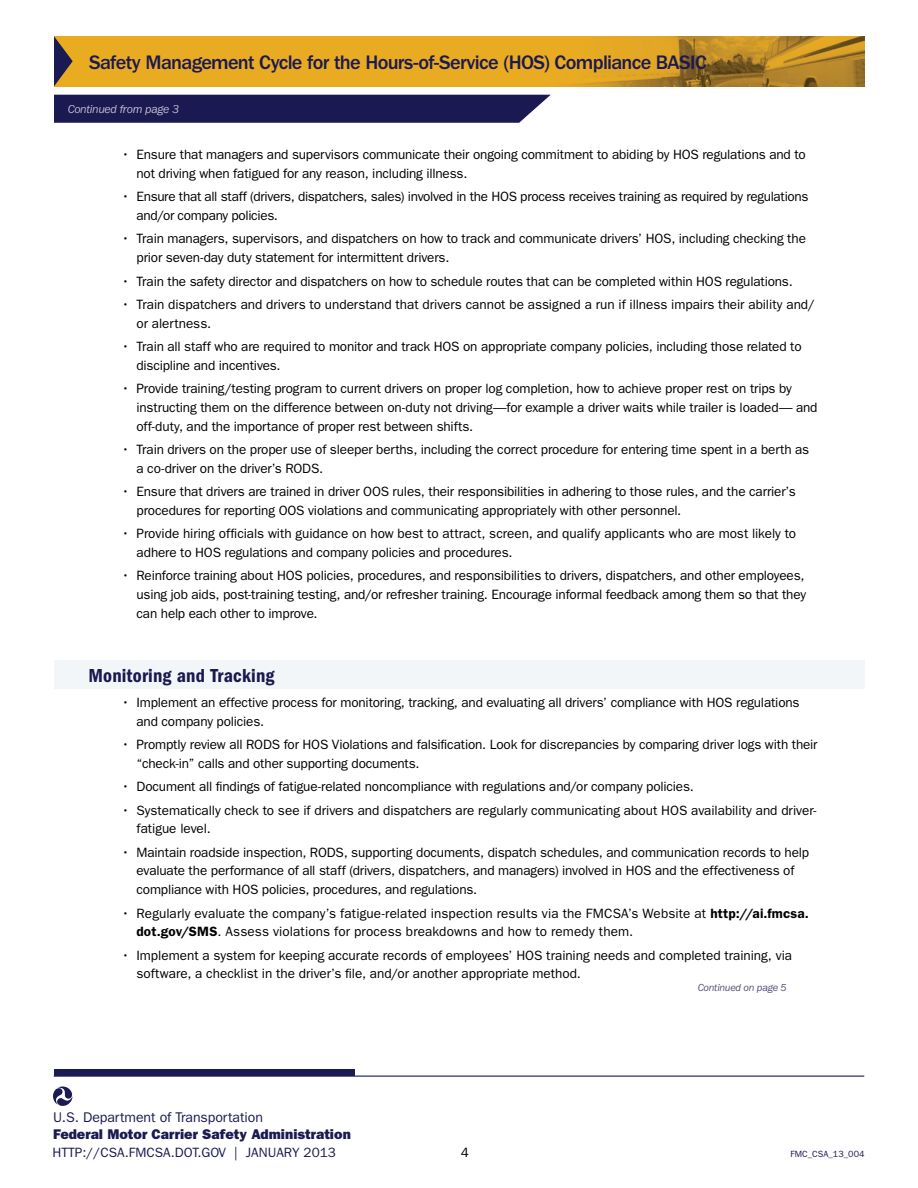
<style>
.page{position:relative;width:918px;height:1188px;background:#fff}
.page>*{position:absolute;margin:0;border:0;box-sizing:border-box;transform-origin:0 0}
.t1{font:500 20.25px "ITC Franklin Gothic Std";letter-spacing:-.035em;color:#1b1951}
.t2{font:19.5px "ITC Franklin Gothic Std Dm Cd";letter-spacing:.01em;color:#1b1951}
.t3{font:14.1px "ITC Franklin Gothic Std Hvy";color:#1b1a52}
.t4{font:14.1px "ITC Franklin Gothic Std";letter-spacing:-.005em;color:#1b1a52}
.bullets{font:13.5px/18.8px "ITC Franklin Gothic Std";letter-spacing:-.01em;color:#000}
.bullets-2{font:13.5px/18.8px "ITC Franklin Gothic Std";letter-spacing:.01em;color:#000}
.t5{font:13.5px "ITC Franklin Gothic Std";color:#1b1951}
.t6{font:italic 12px "ITC Franklin Gothic Std";letter-spacing:-.025em;color:#fff}
.t7{font:italic 10.5px "ITC Franklin Gothic Std";letter-spacing:-.025em;color:#524d76}
.t8{font:9px "ITC Franklin Gothic Std";color:#1b1951}
.s1{font-weight:600}
</style>
<div class="page">
<svg style="left:53px;top:1086px;width:20px;height:20px"></svg>
<div style="left:54px;top:1069px;width:300px;height:7px;background:#1b1a52"></div>
<hr style="left:54px;top:1076px;width:810px;height:1px;background:#1b1a52">
<div style="left:54px;top:36px;width:594px;height:50px;background:#e9ac21"></div>
<svg style="left:54px;top:36px;width:19px;height:50px"></svg>
<img style="left:575px;top:36px;width:290px;height:50px">
<div style="left:54px;top:661px;width:811px;height:28px;background:#f3f6f9"></div>
<div style="left:54px;top:95px;width:497px;height:28px;background:#1b1951"></div>
<h1 class="t1" style="left:89px;top:51px;width:619px">Safety Management Cycle for the Hours-of-Service (HOS) Compliance BASIC</h1>
<p class="t6" style="left:68px;top:103px;width:113px">Continued from page 3</p>
<p class="bullets" style="left:136px;top:145px;width:671px;text-indent:-15px">• Ensure that managers and supervisors communicate their ongoing commitment to abiding by HOS regulations and to not driving when fatigued for any reason, including illness.</p>
<p class="bullets" style="left:136px;top:187px;width:674px;text-indent:-15px">• Ensure that all staff (drivers, dispatchers, sales) involved in the HOS process receives training as required by regulations and/or company policies.</p>
<p class="bullets" style="left:136px;top:230px;width:671px;text-indent:-15px">• Train managers, supervisors, and dispatchers on how to track and communicate drivers’ HOS, including checking the prior seven-day duty statement for intermittent drivers.</p>
<p class="bullets" style="left:121px;top:272px;width:673px">• Train the safety director and dispatchers on how to schedule routes that can be completed within HOS regulations.</p>
<p class="bullets" style="left:136px;top:295px;width:680px;text-indent:-15px">• Train dispatchers and drivers to understand that drivers cannot be assigned a run if illness impairs their ability and/ or alertness.</p>
<p class="bullets" style="left:136px;top:337px;width:667px;text-indent:-15px">• Train all staff who are required to monitor and track HOS on appropriate company policies, including those related to discipline and incentives.</p>
<p class="bullets" style="left:136px;top:379px;width:683px;text-indent:-15px">• Provide training/testing program to current drivers on proper log completion, how to achieve proper rest on trips by instructing them on the difference between on-duty not driving—for example a driver waits while trailer is loaded— and off-duty, and the importance of proper rest between shifts.</p>
<p class="bullets" style="left:136px;top:440px;width:674px;text-indent:-15px">• Train drivers on the proper use of sleeper berths, including the correct procedure for entering time spent in a berth as a co-driver on the driver’s RODS.</p>
<p class="bullets" style="left:136px;top:482px;width:661px;text-indent:-15px">• Ensure that drivers are trained in driver OOS rules, their responsibilities in adhering to those rules, and the carrier’s procedures for reporting OOS violations and communicating appropriately with other personnel.</p>
<p class="bullets" style="left:136px;top:524px;width:661px;text-indent:-15px">• Provide hiring officials with guidance on how best to attract, screen, and qualify applicants who are most likely to adhere to HOS regulations and company policies and procedures.</p>
<p class="bullets" style="left:136px;top:566px;width:671px;text-indent:-15px">• Reinforce training about HOS policies, procedures, and responsibilities to drivers, dispatchers, and other employees, using job aids, post-training testing, and/or refresher training. Encourage informal feedback among them so that they can help each other to improve.</p>
<p class="t2" style="left:88px;top:664px;width:187px">Monitoring and Tracking</p>
<p class="bullets" style="left:136px;top:693px;width:665px;text-indent:-15px">• Implement an effective process for monitoring, tracking, and evaluating all drivers’ compliance with HOS regulations and company policies.</p>
<p class="bullets" style="left:136px;top:735px;width:683px;text-indent:-15px">• Promptly review all RODS for HOS Violations and falsification. Look for discrepancies by comparing driver logs with their “check-in” calls and other supporting documents.</p>
<p class="bullets" style="left:121px;top:777px;width:574px">• Document all findings of fatigue-related noncompliance with regulations and/or company policies.</p>
<p class="bullets" style="left:136px;top:801px;width:681px;text-indent:-15px">• Systematically check to see if drivers and dispatchers are regularly communicating about HOS availability and driver&shy;fatigue level.</p>
<p class="bullets" style="left:136px;top:843px;width:674px;text-indent:-15px">• Maintain roadside inspection, RODS, supporting documents, dispatch schedules, and communication records to help evaluate the performance of all staff (drivers, dispatchers, and managers) involved in HOS and the effectiveness of compliance with HOS policies, procedures, and regulations.</p>
<p class="bullets-2" style="left:136px;top:904px;width:674px;text-indent:-15px">• Regularly evaluate the company’s fatigue-related inspection results via the FMCSA’s Website at <span class="s1">http://ai.fmcsa. dot.gov/SMS</span>. Assess violations for process breakdowns and how to remedy them.</p>
<p class="bullets" style="left:136px;top:946px;width:657px;text-indent:-15px">• Implement a system for keeping accurate records of employees’ HOS training needs and completed training, via software, a checklist in the driver’s file, and/or another appropriate method.</p>
<p class="t7" style="left:698px;top:982px;width:91px">Continued on page 5</p>
<p class="t4" style="left:53px;top:1109px;width:211px">U.S. Department of Transportation</p>
<p class="t3" style="left:53px;top:1125px;width:299px">Federal Motor Carrier Safety Administration</p>
<p class="t5" style="left:53px;top:1144px;width:285px">HTTP://CSA.FMCSA.DOT.GOV | JANUARY 2013</p>
<p class="t8" style="left:790px;top:1148px;width:75px">FMC_CSA_13_004</p>
<p class="bullets" style="left:461px;top:1143px;width:10px">4</p>
</div>
